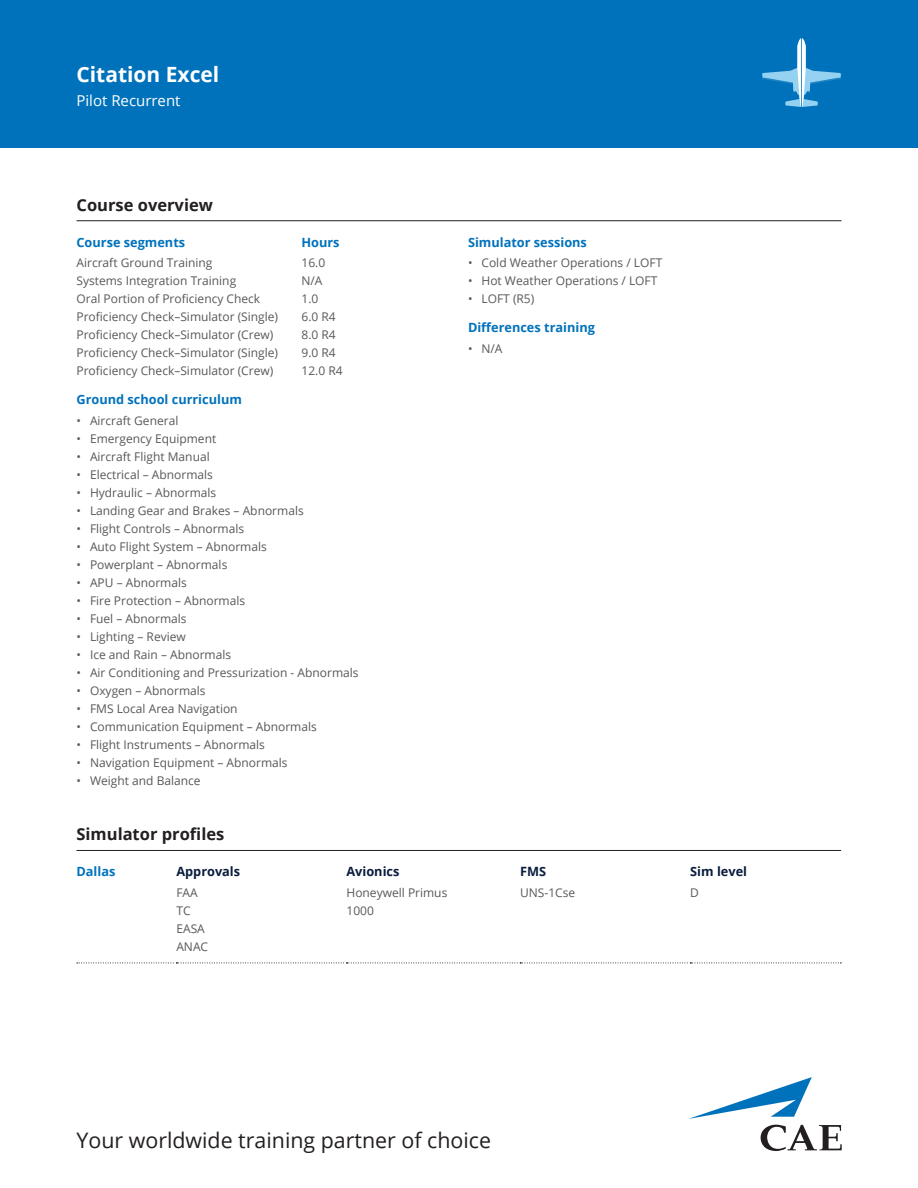
<style>
.page{position:relative;width:918px;height:1188px;background:#fff}
.page>*{position:absolute;margin:0;border:0;box-sizing:border-box;transform-origin:0 0}
.t1{font:21.45px "Open Sans";color:#231f20}
.Titre_-_En-tête{font:700 21px "Open Sans";color:#fff}
.Titre{font:700 16.5px "Open Sans";color:#231f20}
.Sous-titre_-_En-tête{font:15px "Open Sans";color:#fff}
.Sous-titre{font:700 12.75px "Open Sans";color:#0072bc}
.Titre_noir{font:700 12.75px "Open Sans";color:#091d3e}
.Titre_bleu{font:700 12.75px "Open Sans";color:#0072bc}
.Texte{font:12px "Open Sans";color:#57585a}
</style>
<div class="page">
<svg style="left:688px;top:1077px;width:124px;height:42px"></svg>
<svg style="left:761px;top:1125px;width:81px;height:26px"></svg>
<div style="left:0;top:0;width:918px;height:148px;background:#0072bc"></div>
<hr style="left:76px;top:220px;width:766px;height:1px;background:#231f20">
<svg style="left:762px;top:38px;width:79px;height:69px"></svg>
<hr style="left:76px;top:850px;width:765px;height:1px;background:#231f20">
<svg style="left:77px;top:963px;width:764px;height:1px"></svg>
<p class="Titre_-_En-tête" style="left:76px;top:60px;width:144px">Citation Excel</p>
<p class="Sous-titre_-_En-tête" style="left:76px;top:90px;width:106px">Pilot Recurrent</p>
<p class="Titre" style="left:76px;top:193px;width:138px">Course overview</p>
<p class="Sous-titre" style="left:76px;top:233px;width:110px">Course segments</p>
<p class="Sous-titre" style="left:301px;top:233px;width:40px">Hours</p>
<p class="Texte" style="left:76px;top:255px;width:137px">Aircraft Ground Training</p>
<p class="Texte" style="left:302px;top:255px;width:25px">16.0</p>
<p class="Texte" style="left:76px;top:273px;width:161px">Systems Integration Training</p>
<p class="Texte" style="left:302px;top:273px;width:23px">N/A</p>
<p class="Texte" style="left:76px;top:291px;width:185px">Oral Portion of Proficiency Check</p>
<p class="Texte" style="left:302px;top:291px;width:18px">1.0</p>
<p class="Texte" style="left:76px;top:309px;width:203px">Proficiency Check–Simulator (Single)</p>
<p class="Texte" style="left:302px;top:309px;width:36px">6.0 R4</p>
<p class="Texte" style="left:76px;top:327px;width:198px">Proficiency Check–Simulator (Crew)</p>
<p class="Texte" style="left:302px;top:327px;width:36px">8.0 R4</p>
<p class="Texte" style="left:76px;top:345px;width:203px">Proficiency Check–Simulator (Single)</p>
<p class="Texte" style="left:302px;top:345px;width:36px">9.0 R4</p>
<p class="Texte" style="left:76px;top:363px;width:198px">Proficiency Check–Simulator (Crew)</p>
<p class="Texte" style="left:302px;top:363px;width:43px">12.0 R4</p>
<p class="Sous-titre" style="left:76px;top:390px;width:167px">Ground school curriculum</p>
<p class="Texte" style="left:76px;top:412px;width:103px">• Aircraft General</p>
<p class="Texte" style="left:76px;top:430px;width:141px">• Emergency Equipment</p>
<p class="Texte" style="left:76px;top:448px;width:135px">• Aircraft Flight Manual</p>
<p class="Texte" style="left:76px;top:466px;width:138px">• Electrical – Abnormals</p>
<p class="Texte" style="left:76px;top:484px;width:141px">• Hydraulic – Abnormals</p>
<p class="Texte" style="left:76px;top:502px;width:229px">• Landing Gear and Brakes – Abnormals</p>
<p class="Texte" style="left:76px;top:520px;width:169px">• Flight Controls – Abnormals</p>
<p class="Texte" style="left:76px;top:538px;width:192px">• Auto Flight System – Abnormals</p>
<p class="Texte" style="left:76px;top:556px;width:152px">• Powerplant – Abnormals</p>
<p class="Texte" style="left:76px;top:574px;width:112px">• APU – Abnormals</p>
<p class="Texte" style="left:76px;top:592px;width:170px">• Fire Protection – Abnormals</p>
<p class="Texte" style="left:76px;top:610px;width:112px">• Fuel – Abnormals</p>
<p class="Texte" style="left:76px;top:628px;width:111px">• Lighting – Review</p>
<p class="Texte" style="left:76px;top:646px;width:156px">• Ice and Rain – Abnormals</p>
<p class="Texte" style="left:76px;top:664px;width:284px">• Air Conditioning and Pressurization - Abnormals</p>
<p class="Texte" style="left:76px;top:682px;width:131px">• Oxygen – Abnormals</p>
<p class="Texte" style="left:76px;top:700px;width:163px">• FMS Local Area Navigation</p>
<p class="Texte" style="left:76px;top:718px;width:242px">• Communication Equipment – Abnormals</p>
<p class="Texte" style="left:76px;top:736px;width:190px">• Flight Instruments – Abnormals</p>
<p class="Texte" style="left:76px;top:754px;width:213px">• Navigation Equipment – Abnormals</p>
<p class="Texte" style="left:76px;top:772px;width:126px">• Weight and Balance</p>
<p class="Titre" style="left:76px;top:823px;width:149px">Simulator profiles</p>
<p class="Titre_bleu" style="left:76px;top:863px;width:40px">Dallas</p>
<p class="Titre_noir" style="left:176px;top:863px;width:65px">Approvals</p>
<p class="Texte" style="left:176px;top:885px;width:23px">FAA</p>
<p class="Texte" style="left:176px;top:903px;width:16px">TC</p>
<p class="Texte" style="left:176px;top:921px;width:30px">EASA</p>
<p class="Texte" style="left:176px;top:939px;width:33px">ANAC</p>
<p class="Titre_noir" style="left:346px;top:863px;width:54px">Avionics</p>
<p class="Texte" style="left:346px;top:885px;width:102px">Honeywell Primus</p>
<p class="Texte" style="left:346px;top:903px;width:29px">1000</p>
<p class="Sous-titre" style="left:468px;top:233px;width:120px">Simulator sessions</p>
<p class="Texte" style="left:468px;top:255px;width:196px">• Cold Weather Operations / LOFT</p>
<p class="Texte" style="left:468px;top:273px;width:191px">• Hot Weather Operations / LOFT</p>
<p class="Texte" style="left:468px;top:291px;width:68px">• LOFT (R5)</p>
<p class="Sous-titre" style="left:468px;top:318px;width:128px">Differences training</p>
<p class="Texte" style="left:468px;top:340px;width:36px">• N/A</p>
<p class="Titre_noir" style="left:520px;top:863px;width:28px">FMS</p>
<p class="Texte" style="left:520px;top:885px;width:57px">UNS-1Cse</p>
<p class="Titre_noir" style="left:690px;top:863px;width:58px">Sim level</p>
<p class="Texte" style="left:690px;top:885px;width:10px">D</p>
<h1 class="t1" style="left:76px;top:1126px;width:416px">Your worldwide training partner of choice</h1>
</div>
